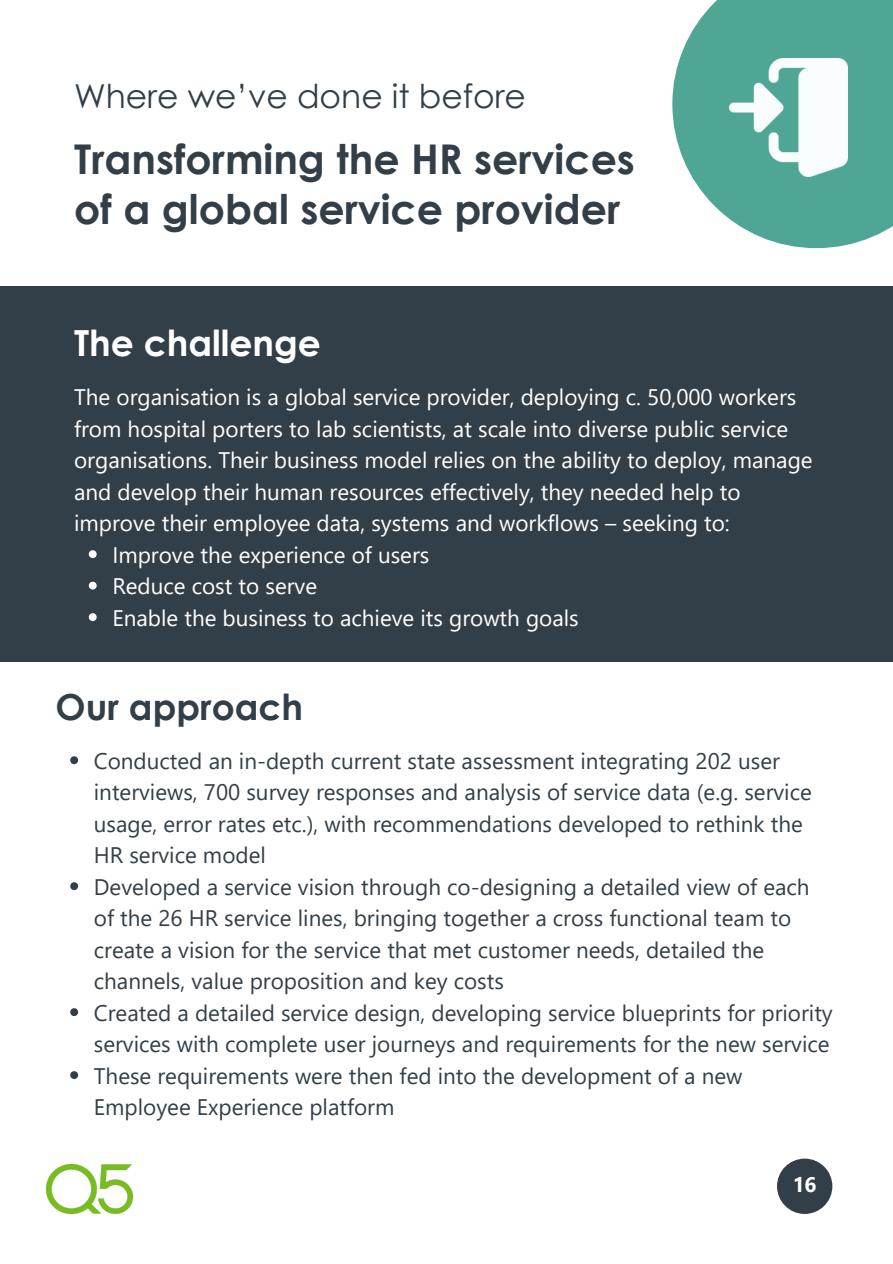
<style>
.page{position:relative;width:893px;height:1264px;background:#fff}
.page>*{position:absolute;margin:0;border:0;box-sizing:border-box;transform-origin:0 0}
.t1{font:700 40.95px/50.2px "Century Gothic";color:#333f48}
.t2{font:700 36px "Century Gothic";color:#fff}
.t3{font:700 36px "Century Gothic";color:#333f48}
.t4{font:33px "Century Gothic";color:#333f48}
.t5{font:22.5px/31.5px "Segoe UI";color:#333f48}
.t6{font:22.5px/31.5px "Segoe UI";color:#fff}
.t7{font:700 21px "Segoe UI";color:#fff}
</style>
<div class="page">
<div style="left:777px;top:1158px;width:55px;height:55px;background:#333f48;border-radius:50%"></div>
<div style="left:0;top:286px;width:892px;height:376px;background:#333f48"></div>
<img style="left:47px;top:1164px;width:85px;height:49px">
<svg style="left:89px;top:550px;width:8px;height:8px"></svg>
<svg style="left:89px;top:581px;width:8px;height:8px"></svg>
<svg style="left:89px;top:613px;width:8px;height:8px"></svg>
<svg style="left:70px;top:756px;width:8px;height:8px"></svg>
<svg style="left:70px;top:882px;width:8px;height:8px"></svg>
<svg style="left:70px;top:1008px;width:8px;height:8px"></svg>
<svg style="left:70px;top:1071px;width:8px;height:8px"></svg>
<svg style="left:672px;top:0;width:220px;height:248px;fill:#50a694"></svg>
<img style="left:729px;top:59px;width:118px;height:118px">
<p class="t4" style="left:74px;top:75px;width:453px">Where we’ve done it before</p>
<p class="t1" style="left:74px;top:132px;width:562px">Transforming the HR services of a global service provider</p>
<p class="t2" style="left:74px;top:320px;width:248px">The challenge</p>
<p class="t6" style="left:74px;top:380px;width:740px">The organisation is a global service provider, deploying c. 50,000 workers from hospital porters to lab scientists, at scale into diverse public service organisations. Their business model relies on the ability to deploy, manage and develop their human resources effectively, they needed help to improve their employee data, systems and workflows – seeking to:</p>
<p class="t6" style="left:112px;top:537px;width:318px">Improve the experience of users</p>
<p class="t6" style="left:112px;top:569px;width:206px">Reduce cost to serve</p>
<p class="t6" style="left:112px;top:600px;width:468px">Enable the business to achieve its growth goals</p>
<p class="t3" style="left:56px;top:683px;width:249px">Our approach</p>
<p class="t5" style="left:94px;top:743px;width:719px">Conducted an in-depth current state assessment integrating 202 user interviews, 700 survey responses and analysis of service data (e.g. service usage, error rates etc.), with recommendations developed to rethink the HR service model</p>
<p class="t5" style="left:94px;top:869px;width:717px">Developed a service vision through co-designing a detailed view of each of the 26 HR service lines, bringing together a cross functional team to create a vision for the service that met customer needs, detailed the channels, value proposition and key costs</p>
<p class="t5" style="left:94px;top:995px;width:740px">Created a detailed service design, developing service blueprints for priority services with complete user journeys and requirements for the new service</p>
<p class="t5" style="left:94px;top:1058px;width:650px">These requirements were then fed into the development of a new<br>Employee Experience platform</p>
<p class="t7" style="left:792px;top:1169px;width:25px">16</p>
</div>
